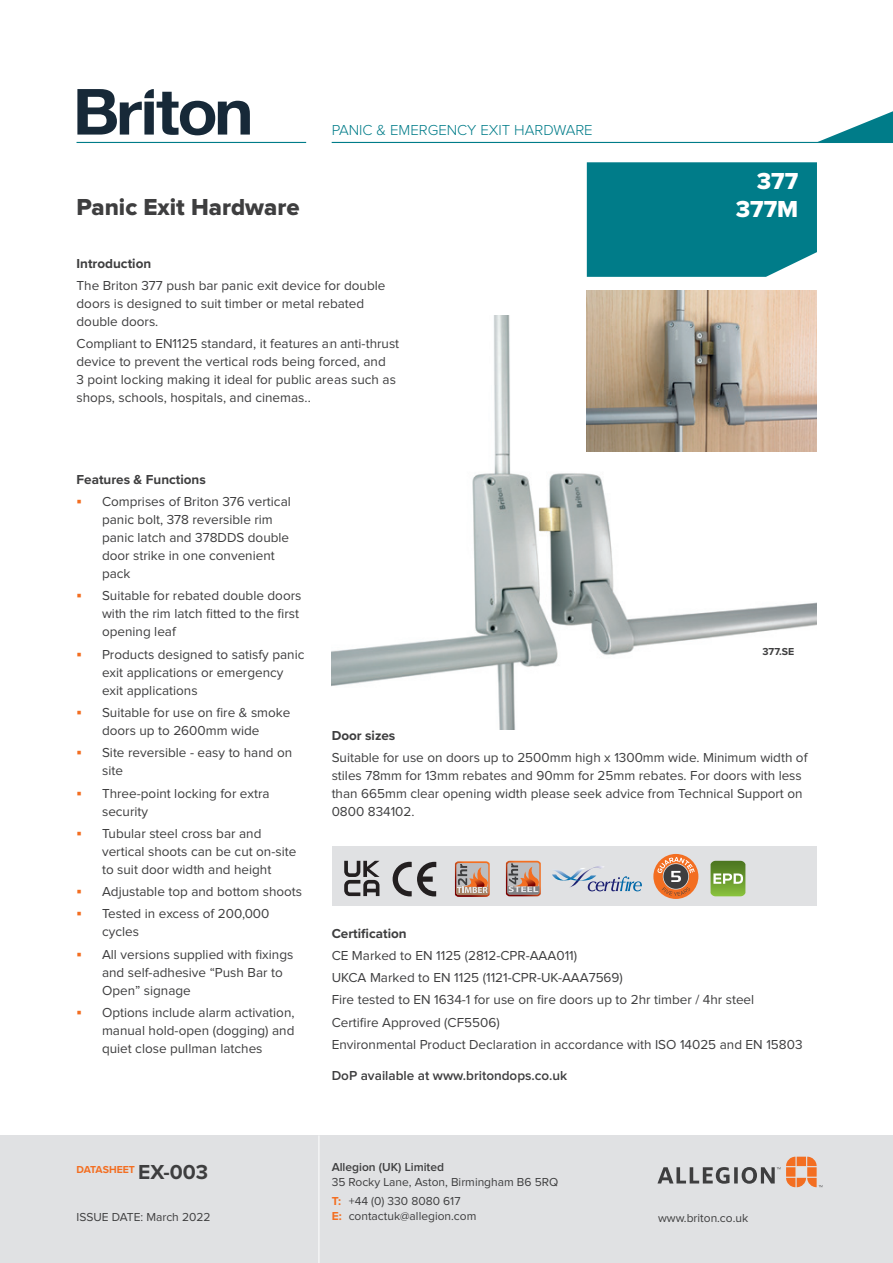
<style>
.page{position:relative;width:893px;height:1263px;background:#fff}
.page>*{position:absolute;margin:0;border:0;box-sizing:border-box;transform-origin:0 0}
.t1{font:24px "Proxima Nova Extrabld";color:#3e3e3f}
.Products{font:24px "Proxima Nova Extrabld";color:#fff}
.t2{font:300 15px "Proxima Nova";color:#007c89}
.AllegionBody{font:13.5px/18px "Proxima Nova";color:#3e3e3f}
.AllegionBody-2{font:700 13.5px "Proxima Nova";color:#3e3e3f}
.AllegionBody-3{font:600 13.5px "Proxima Nova";color:#3e3e3f}
.Bulleted_body{font:700 13.5px "Proxima Nova";color:#3e3e3f}
.t3{font:12px/19.2px "Proxima Nova";color:#3e3e3f}
.t4{font:600 12px "Proxima Nova";color:#3e3e3f}
.t5{font:700 10.5px "Proxima Nova";letter-spacing:-.005em;color:#f36e21}
.Captions{font:700 10.5px "Proxima Nova";color:#3e3e3f}
.s1{font-size:21px;color:#3e3e3f}
.s2{font-weight:700;color:#f36e21}
</style>
<div class="page">
<div style="left:0;top:1135px;width:893px;height:128px;background:#e0e1e3"></div>
<svg style="left:786px;top:1157px;width:36px;height:30px"></svg>
<svg style="left:657px;top:1167px;width:123px;height:17px"></svg>
<hr style="left:319px;top:1135px;width:1px;height:128px;background:#fff">
<hr style="left:332px;top:142px;width:561px;height:1px;background:#007c89">
<svg style="left:816px;top:111px;width:77px;height:31px"></svg>
<div style="left:587px;top:162px;width:230px;height:115px;background:#007c89"></div>
<hr style="left:77px;top:142px;width:229px;height:1px;background:#007c89">
<svg style="left:77px;top:89px;width:173px;height:46px"></svg>
<div style="left:332px;top:846px;width:484px;height:60px;background:#e0e1e3"></div>
<img style="left:332px;top:315px;width:485px;height:414px">
<img style="left:587px;top:290px;width:229px;height:162px">
<svg style="left:393px;top:862px;width:43px;height:34px"></svg>
<svg style="left:455px;top:861px;width:35px;height:36px"></svg>
<svg style="left:552px;top:866px;width:90px;height:25px"></svg>
<svg style="left:506px;top:861px;width:35px;height:35px"></svg>
<svg style="left:711px;top:861px;width:34px;height:35px"></svg>
<svg style="left:653px;top:854px;width:45px;height:45px"></svg>
<svg style="left:344px;top:861px;width:36px;height:35px"></svg>
<p class="t1" style="left:77px;top:196px;width:224px">Panic Exit Hardware</p>
<p class="t2" style="left:332px;top:123px;width:263px">PANIC &amp; EMERGENCY EXIT HARDWARE</p>
<p class="AllegionBody-2" style="left:77px;top:253px;width:76px">Introduction</p>
<p class="AllegionBody" style="left:77px;top:277px;width:310px">The Briton 377 push bar panic exit device for double doors is designed to suit timber or metal rebated double doors.</p>
<p class="AllegionBody" style="left:77px;top:335px;width:324px">Compliant to EN1125 standard, it features an anti-thrust device to prevent the vertical rods being forced, and<br>3 point locking making it ideal for public areas such as shops, schools, hospitals, and cinemas..</p>
<p class="Products" style="left:757px;top:170px;width:43px">377</p>
<p class="Products" style="left:736px;top:198px;width:64px">377M</p>
<p class="Bulleted_body" style="left:77px;top:469px;width:131px">Features &amp; Functions</p>
<p class="AllegionBody" style="left:102px;top:493px;width:190px">Comprises of Briton 376 vertical panic bolt, 378 reversible rim panic latch and 378DDS double door strike in one convenient pack</p>
<p class="AllegionBody" style="left:102px;top:587px;width:201px">Suitable for rebated double doors with the rim latch fitted to the first opening leaf</p>
<p class="AllegionBody" style="left:102px;top:646px;width:204px">Products designed to satisfy panic exit applications or emergency exit applications</p>
<p class="AllegionBody" style="left:102px;top:704px;width:190px">Suitable for use on fire &amp; smoke doors up to 2600mm wide</p>
<p class="AllegionBody" style="left:102px;top:744px;width:192px">Site reversible - easy to hand on site</p>
<p class="AllegionBody" style="left:102px;top:785px;width:169px">Three-point locking for extra security</p>
<p class="AllegionBody" style="left:102px;top:825px;width:196px">Tubular steel cross bar and vertical shoots can be cut on-site to suit door width and height</p>
<p class="AllegionBody" style="left:102px;top:883px;width:202px">Adjustable top and bottom shoots</p>
<p class="AllegionBody" style="left:102px;top:905px;width:169px">Tested in excess of 200,000 cycles</p>
<p class="AllegionBody" style="left:102px;top:946px;width:193px">All versions supplied with fixings and self-adhesive “Push Bar to<br>Open” signage</p>
<p class="AllegionBody" style="left:102px;top:1004px;width:194px;text-align:justify">Options include alarm activation, manual hold-open (dogging) and quiet close pullman latches</p>
<p class="Captions" style="left:762px;top:643px;width:33px">377.SE</p>
<p class="AllegionBody-2" style="left:332px;top:725px;width:65px">Door sizes</p>
<p class="AllegionBody" style="left:332px;top:749px;width:477px">Suitable for use on doors up to 2500mm high x 1300mm wide. Minimum width of stiles 78mm for 13mm rebates and 90mm for 25mm rebates. For doors with less than 665mm clear opening width please seek advice from Technical Support on 0800 834102.</p>
<p class="AllegionBody-2" style="left:332px;top:923px;width:77px">Certification</p>
<p class="AllegionBody" style="left:332px;top:947px;width:247px">CE Marked to EN 1125 (2812-CPR-AAA011)</p>
<p class="AllegionBody" style="left:332px;top:969px;width:293px">UKCA Marked to EN 1125 (1121-CPR-UK-AAA7569)</p>
<p class="AllegionBody" style="left:332px;top:991px;width:424px">Fire tested to EN 1634-1 for use on fire doors up to 2hr timber / 4hr steel</p>
<p class="AllegionBody" style="left:332px;top:1014px;width:170px">Certifire Approved (CF5506)</p>
<p class="AllegionBody" style="left:332px;top:1036px;width:472px">Environmental Product Declaration in accordance with ISO 14025 and EN 15803</p>
<p class="AllegionBody-3" style="left:332px;top:1069px;width:237px">DoP available at www.britondops.co.uk</p>
<p class="t5" style="left:77px;top:1161px;width:133px">DATASHEET <span class="s1">EX-003</span></p>
<p class="t3" style="left:77px;top:1208px;width:136px">ISSUE DATE: March 2022</p>
<p class="t4" style="left:332px;top:1162px;width:114px">Allegion (UK) Limited</p>
<p class="t3" style="left:332px;top:1173px;width:228px">35 Rocky Lane, Aston, Birmingham B6 5RQ<br><span class="s2">T:</span> +44 (0) 330 8080 617</p>
<p class="t3" style="left:332px;top:1207px;width:146px"><span class="s2">E:</span> contactuk@allegion.com</p>
<p class="t3" style="left:658px;top:1209px;width:92px">www.briton.co.uk</p>
</div>
